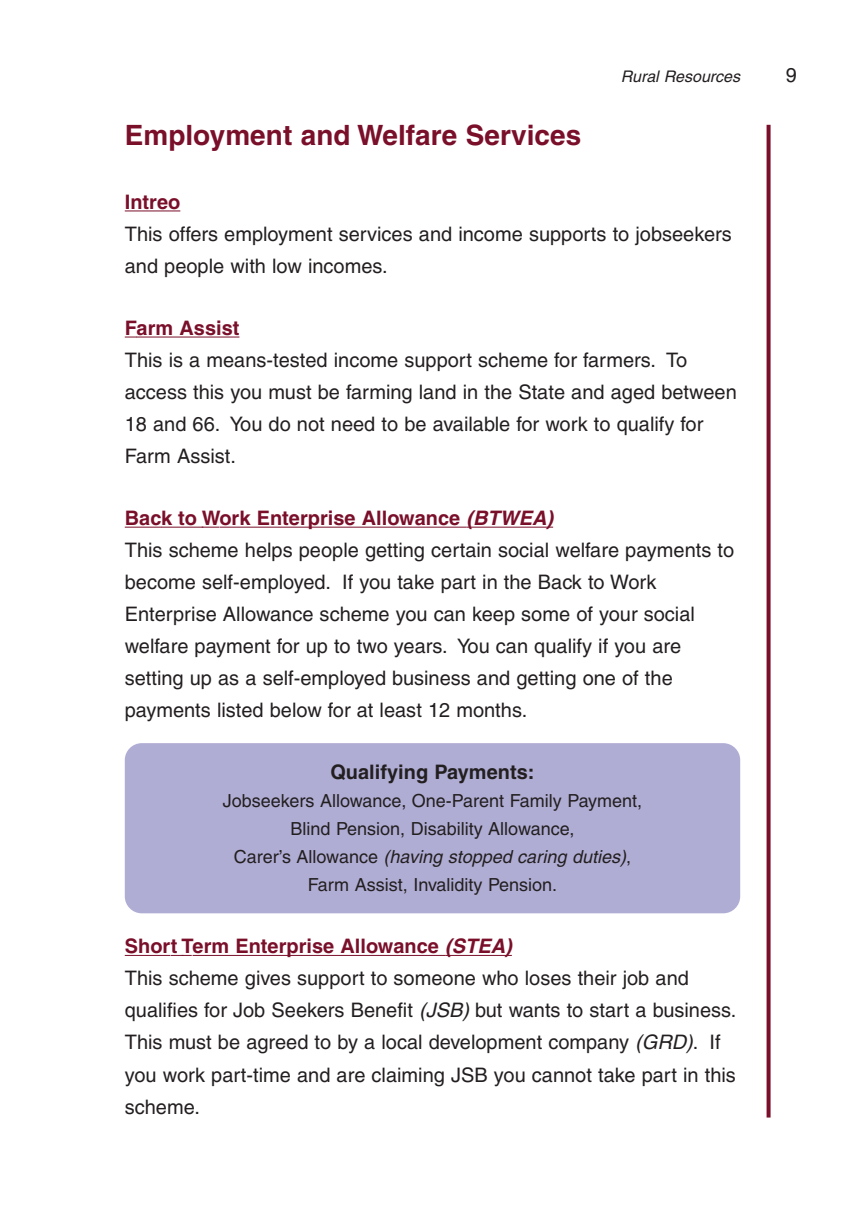
<style>
.page{position:relative;width:865px;height:1214px;background:#fff}
.page>*{position:absolute;margin:0;border:0;box-sizing:border-box;transform-origin:0 0}
.t1{font:700 28px "Helvetica";color:#7a0f2a}
.t2{font:20px/32px "Helvetica";color:#231f20}
.t3{font:700 20px "Helvetica";color:#231f20}
.t4{font:18px/28px "Helvetica";color:#231f20;text-align:center}
.t5{font:italic 16px "Helvetica";color:#231f20}
.s1{font-weight:700;color:#7a0f2a}
.s2{font-weight:700;font-style:italic;color:#7a0f2a}
.s3{font-style:italic}
</style>
<div class="page">
<div style="left:125px;top:743px;width:615px;height:170px;background:#b0add5;border-radius:17px"></div>
<hr style="left:125px;top:210px;width:55px;height:1px;background:#7a0f2a">
<svg style="left:125px;top:336px;width:12px;height:1px"></svg>
<hr style="left:137px;top:336px;width:102px;height:1px;background:#7a0f2a">
<hr style="left:125px;top:526px;width:36px;height:1px;background:#7a0f2a">
<hr style="left:161px;top:526px;width:42px;height:1px;background:#7a0f2a">
<svg style="left:202px;top:526px;width:17px;height:1px"></svg>
<hr style="left:219px;top:526px;width:180px;height:1px;background:#7a0f2a">
<hr style="left:399px;top:526px;width:67px;height:1px;background:#7a0f2a">
<hr style="left:466px;top:526px;width:87px;height:1px;background:#7a0f2a">
<hr style="left:125px;top:954px;width:45px;height:1px;background:#7a0f2a">
<svg style="left:171px;top:954px;width:21px;height:1px"></svg>
<hr style="left:192px;top:954px;width:186px;height:1px;background:#7a0f2a">
<hr style="left:378px;top:954px;width:67px;height:1px;background:#7a0f2a">
<hr style="left:445px;top:954px;width:67px;height:1px;background:#7a0f2a">
<svg style="left:766px;top:125px;width:4px;height:992px;background:#8c3148"></svg>
<p class="t1" style="left:125px;top:118px;width:458px">Employment and Welfare Services</p>
<p class="t5" style="left:620px;top:67px;width:121px">Rural Resources</p>
<p class="t2" style="left:785px;top:59px;width:13px">9</p>
<p class="t2" style="left:125px;top:186px;width:608px"><span class="s1">Intreo<br></span>This offers employment services and income supports to jobseekers and people with low incomes.</p>
<p class="t2" style="left:125px;top:312px;width:613px"><span class="s1">Farm Assist<br></span>This is a means-tested income support scheme for farmers. To access this you must be farming land in the State and aged between 18 and 66. You do not need to be available for work to qualify for Farm Assist.</p>
<p class="t2" style="left:125px;top:502px;width:611px"><span class="s1">Back to Work Enterprise Allowance</span> <span class="s2">(BTWEA)<br></span>This scheme helps people getting certain social welfare payments to become self-employed. If you take part in the Back to Work Enterprise Allowance scheme you can keep some of your social welfare payment for up to two years. You can qualify if you are setting up as a self-employed business and getting one of the payments listed below for at least 12 months.</p>
<p class="t3" style="left:330px;top:760px;width:206px">Qualifying Payments:</p>
<p class="t4" style="left:223px;top:786px;width:421px">Jobseekers Allowance, One-Parent Family Payment, Blind Pension, Disability Allowance,<br>Carer’s Allowance <span class="s3">(having stopped caring duties)</span>, Farm Assist, Invalidity Pension.</p>
<p class="t2" style="left:125px;top:930px;width:613px"><span class="s1">Short Term Enterprise Allowance</span> <span class="s2">(STEA)<br></span>This scheme gives support to someone who loses their job and qualifies for Job Seekers Benefit <span class="s3">(JSB)</span> but wants to start a business.<br>This must be agreed to by a local development company <span class="s3">(GRD)</span>. If you work part-time and are claiming JSB you cannot take part in this scheme.</p>
</div>
